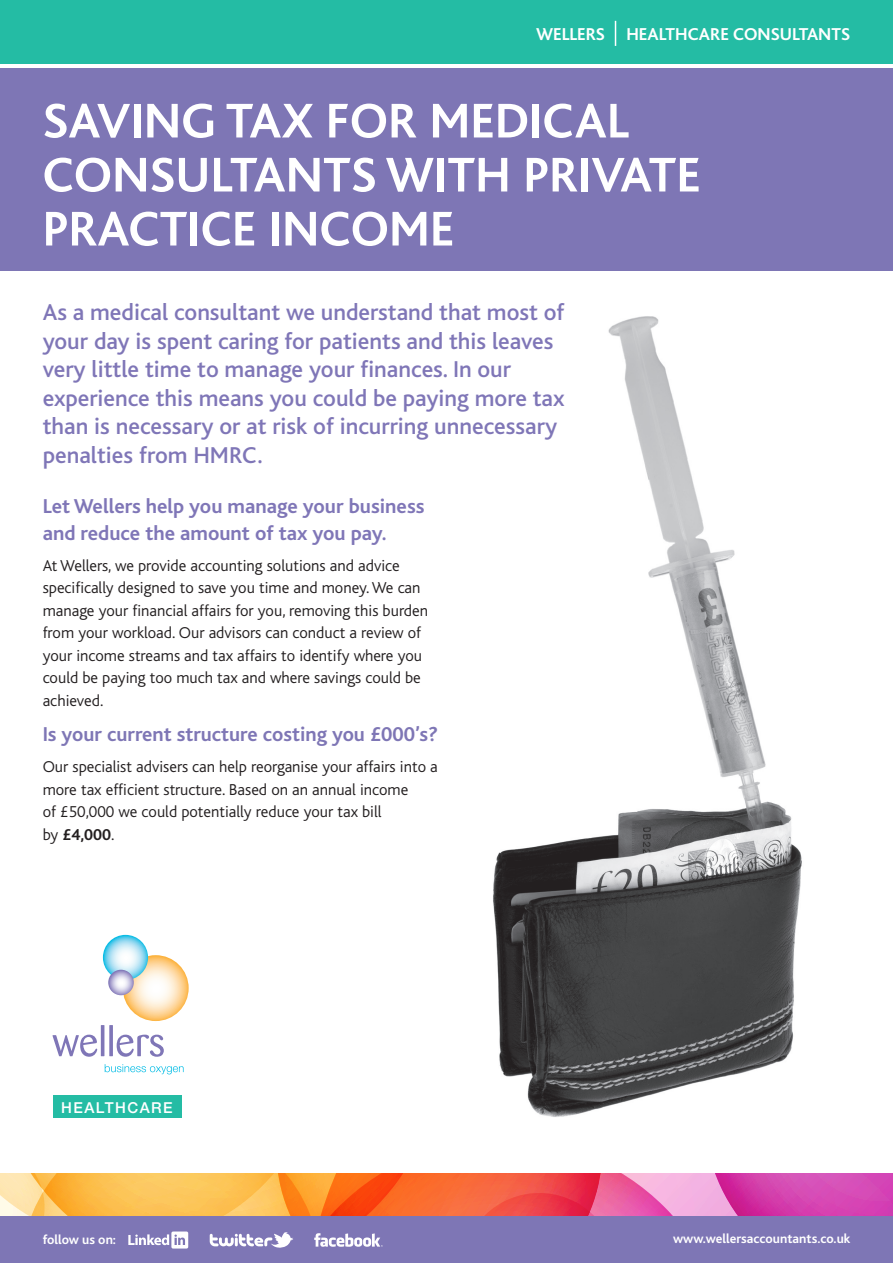
<style>
.page{position:relative;width:893px;height:1263px;background:#fff}
.page>*{position:absolute;margin:0;border:0;box-sizing:border-box;transform-origin:0 0}
.t1{font:700 51px/54px "Bliss";letter-spacing:.005em;color:#fff}
.t2{font:500 24px/28.5px "Bliss";color:#7f76b7}
.t3{font:700 21px/27px "Bliss";color:#7f76b7}
.t4{font:700 21px "Bliss";color:#7e76b5}
.t5{font:700 18px "Bliss";color:#fff}
.t6{font:300 16.5px/22.5px "Bliss";color:#231f20}
.t7{font:500 15px "Helvetica Neue";letter-spacing:.1em;color:#fff}
.t8{font:700 13.5px "Bliss";color:#fff}
.s1{font-weight:700}
</style>
<div class="page">
<img style="left:493px;top:316px;width:309px;height:801px">
<div style="left:0;top:0;width:893px;height:64px;background:#24bca4"></div>
<div style="left:0;top:68px;width:893px;height:203px;background:#7e76b5"></div>
<div style="left:0;top:1216px;width:893px;height:47px;background:#7e76b5"></div>
<svg style="left:615px;top:21px;width:1px;height:25px"></svg>
<div style="left:53px;top:1095px;width:129px;height:23px;background:#24bca4"></div>
<svg style="left:123px;top:955px;width:66px;height:66px"></svg>
<svg style="left:103px;top:935px;width:45px;height:45px"></svg>
<svg style="left:108px;top:970px;width:26px;height:25px"></svg>
<svg style="left:53px;top:1035px;width:44px;height:22px"></svg>
<hr style="left:101px;top:1025px;width:3px;height:31px;background:#7f76b7">
<svg style="left:109px;top:1025px;width:4px;height:31px"></svg>
<svg style="left:117px;top:1035px;width:47px;height:22px"></svg>
<svg style="left:105px;top:1064px;width:79px;height:10px"></svg>
<svg style="left:0;top:1173px;width:893px;height:76px"></svg>
<p class="t5" style="left:536px;top:24px;width:316px">WELLERS HEALTHCARE CONSULTANTS</p>
<h1 class="t1" style="left:43px;top:95px;width:659px">SAVING TAX FOR MEDICAL<br>CONSULTANTS WITH PRIVATE<br>PRACTICE INCOME</h1>
<p class="t2" style="left:43px;top:299px;width:523px">As a medical consultant we understand that most of your day is spent caring for patients and this leaves very little time to manage your finances. In our experience this means you could be paying more tax than is necessary or at risk of incurring unnecessary penalties from HMRC.</p>
<p class="t3" style="left:43px;top:493px;width:383px">Let Wellers help you manage your business and reduce the amount of tax you pay.</p>
<p class="t6" style="left:43px;top:554px;width:387px">At Wellers, we provide accounting solutions and advice specifically designed to save you time and money. We can manage your financial affairs for you, removing this burden from your workload. Our advisors can conduct a review of your income streams and tax affairs to identify where you could be paying too much tax and where savings could be achieved.</p>
<p class="t4" style="left:43px;top:723px;width:397px">Is your current structure costing you £000’s?</p>
<p class="t6" style="left:43px;top:756px;width:397px">Our specialist advisers can help reorganise your affairs into a more tax efficient structure. Based on an annual income<br>of £50,000 we could potentially reduce your tax bill<br>by <span class="s1">£4,000</span>.</p>
<p class="t7" style="left:61px;top:1095px;width:113px">HEALTHCARE</p>
<p class="t8" style="left:43px;top:1232px;width:75px">follow us on:</p>
<p class="t8" style="left:673px;top:1231px;width:179px">www.wellersaccountants.co.uk</p>
</div>
